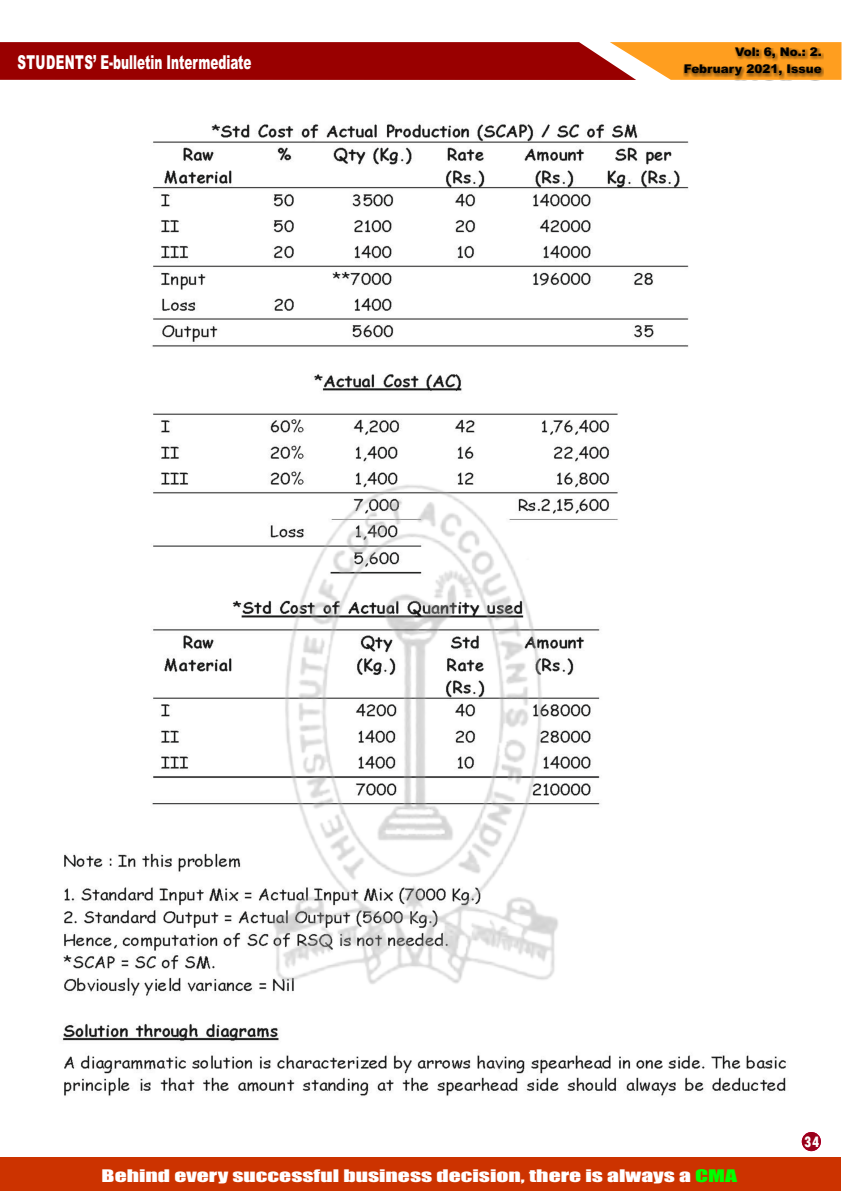
<style>
.page{position:relative;width:842px;height:1191px;background:#fff}
.page>*{position:absolute;margin:0;border:0;box-sizing:border-box;transform-origin:0 0}
.t1{font:900 19.2px "Arial";color:#fff;scale:.63 1}
.t2{font:16px "Impact";color:#fff;scale:1.48 1}
.t3{font:800 condensed 16px "Tw Cen";color:#fff}
.t4{font:900 12px/16.9px "Arial";color:#000;text-align:right}
.s1{color:#0f0}
</style>
<div class="page">
<svg style="left:0;top:42px;width:841px;height:38px;background:#a91e10"></svg>
<div style="left:0;top:1157px;width:841px;height:34px;background:#c30"></div>
<div style="left:802px;top:1132px;width:19px;height:19px;background:#99001a;border-radius:50%"></div>
<div style="left:683px;top:48px;width:141px;height:32px;background:#000;opacity:.49"></div>
<img style="left:62px;top:124px;width:724px;height:972px">
<img style="left:249px;top:450px;width:315px;height:573px">
<p class="t1" style="left:17px;top:56px;width:373px">STUDENTS’ E-bulletin Intermediate</p>
<p class="t4" style="left:684px;top:45px;width:139px">Vol: 6, No.: 2.<br>February 2021, Issue</p>
<p class="t3" style="left:802px;top:1132px;width:19px">33i 343</p>
<p class="t2" style="left:102px;top:1169px;width:431px">Behind every successful business decision, there is always a <span class="s1">CMA</span></p>
</div>
